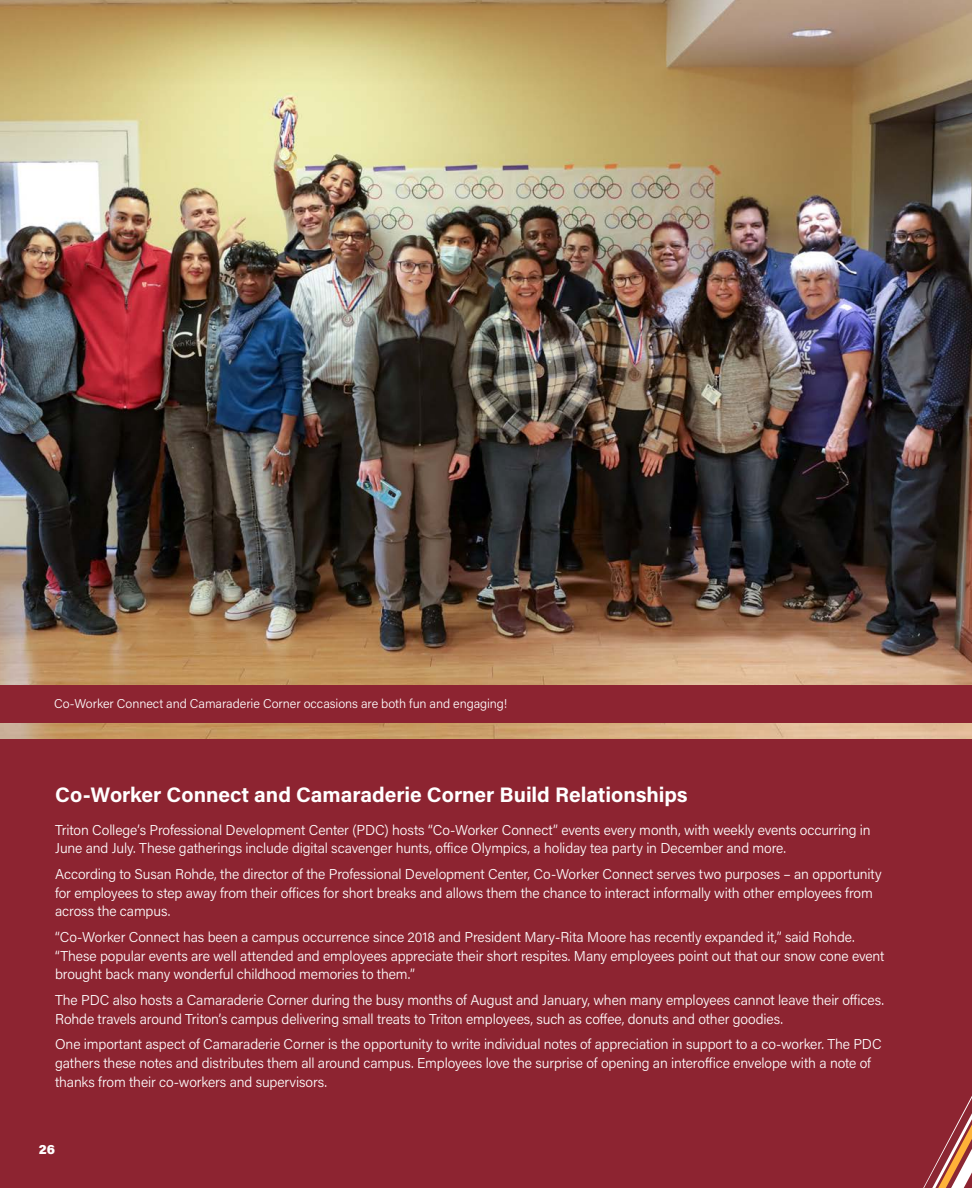
<style>
.page{position:relative;width:972px;height:1188px;background:#fff}
.page>*{position:absolute;margin:0;border:0;box-sizing:border-box;transform-origin:0 0}
.Titles_2{font:700 21px "Acumin Pro";color:#fff}
.Text{font:300 14.25px/18.8px "Acumin Pro";letter-spacing:-.01em;color:#fff}
.t1{font:900 13.5px "Acumin Pro";color:#fff}
.Cutlines{font:300 12.75px "Acumin Pro";letter-spacing:-.005em;color:#fff}
</style>
<div class="page">
<div style="left:0;top:678px;width:972px;height:510px;background:#8d2431"></div>
<img style="left:0;top:0;width:972px;height:739px">
<div style="left:0;top:685px;width:972px;height:38px;background:#8d2431"></div>
<svg style="left:923px;top:1096px;width:49px;height:92px"></svg>
<p class="Cutlines" style="left:54px;top:695px;width:455px">Co-Worker Connect and Camaraderie Corner occasions are both fun and engaging!</p>
<p class="Titles_2" style="left:55px;top:780px;width:634px">Co-Worker Connect and Camaraderie Corner Build Relationships</p>
<p class="Text" style="left:55px;top:820px;width:817px">Triton College’s Professional Development Center (PDC) hosts “Co-Worker Connect” events every month, with weekly events occurring in<br>June and July. These gatherings include digital scavenger hunts, office Olympics, a holiday tea party in December and more.</p>
<p class="Text" style="left:55px;top:864px;width:828px">According to Susan Rohde, the director of the Professional Development Center, Co-Worker Connect serves two purposes – an opportunity for employees to step away from their offices for short breaks and allows them the chance to interact informally with other employees from across the campus.</p>
<p class="Text" style="left:55px;top:927px;width:831px">“Co-Worker Connect has been a campus occurrence since 2018 and President Mary-Rita Moore has recently expanded it,” said Rohde. “These popular events are well attended and employees appreciate their short respites. Many employees point out that our snow cone event brought back many wonderful childhood memories to them.”</p>
<p class="Text" style="left:55px;top:990px;width:830px">The PDC also hosts a Camaraderie Corner during the busy months of August and January, when many employees cannot leave their offices.<br>Rohde travels around Triton’s campus delivering small treats to Triton employees, such as coffee, donuts and other goodies.</p>
<p class="Text" style="left:55px;top:1034px;width:828px">One important aspect of Camaraderie Corner is the opportunity to write individual notes of appreciation in support to a co-worker. The PDC gathers these notes and distributes them all around campus. Employees love the surprise of opening an interoffice envelope with a note of thanks from their co-workers and supervisors.</p>
<p class="t1" style="left:39px;top:1140px;width:18px">26</p>
</div>
